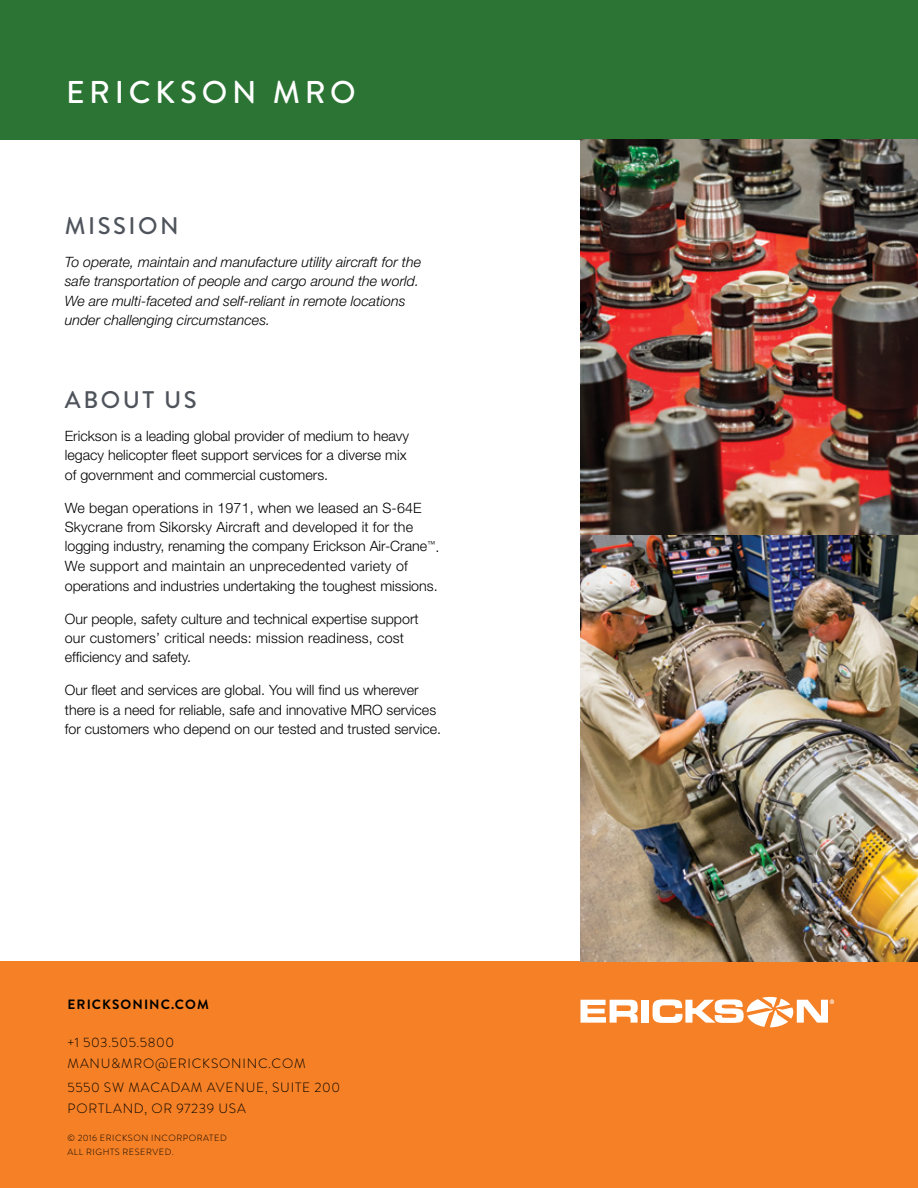
<style>
.page{position:relative;width:918px;height:1188px;background:#fff}
.page>*{position:absolute;margin:0;border:0;box-sizing:border-box;transform-origin:0 0}
.t1{font:500 31.5px "Brandon Grotesque";letter-spacing:.15em;color:#fff}
.t2{font:500 24px "Brandon Grotesque";letter-spacing:.1em;color:#4f545c}
.t3{font:300 14.25px/19.5px "Helvetica Neue";color:#000}
.t4{font:italic 300 14.25px/19.5px "Helvetica Neue";color:#000}
.t5{font:300 13.5px/21px "Brandon Grotesque";letter-spacing:.06em;color:#000}
.t6{font:700 13.5px "Brandon Grotesque";letter-spacing:.08em;color:#000}
.t7{font:300 9px/13.5px "Brandon Grotesque";letter-spacing:.06em;color:#000}
</style>
<div class="page">
<div style="left:0;top:0;width:918px;height:140px;background:#2b7434"></div>
<div style="left:0;top:962px;width:918px;height:226px;background:#f58025"></div>
<img style="left:580px;top:140px;width:338px;height:822px">
<svg style="left:580px;top:1000px;width:58px;height:23px"></svg>
<div style="left:642px;top:1000px;width:7px;height:23px;background:#fff"></div>
<svg style="left:653px;top:997px;width:181px;height:30px"></svg>
<h1 class="t1" style="left:66px;top:70px;width:291px">ERICKSON MRO</h1>
<h2 class="t2" style="left:65px;top:209px;width:115px">MISSION</h2>
<p class="t4" style="left:65px;top:251px;width:358px">To operate, maintain and manufacture utility aircraft for the safe transportation of people and cargo around the world.<br>We are multi-faceted and self-reliant in remote locations under challenging circumstances.</p>
<h2 class="t2" style="left:65px;top:383px;width:133px">ABOUT US</h2>
<p class="t3" style="left:65px;top:425px;width:346px">Erickson is a leading global provider of medium to heavy legacy helicopter fleet support services for a diverse mix of government and commercial customers.</p>
<p class="t3" style="left:65px;top:497px;width:376px">We began operations in 1971, when we leased an S-64E Skycrane from Sikorsky Aircraft and developed it for the logging industry, renaming the company Erickson Air-Crane<sup>™</sup>.<br>We support and maintain an unprecedented variety of operations and industries undertaking the toughest missions.</p>
<p class="t3" style="left:65px;top:608px;width:355px">Our people, safety culture and technical expertise support our customers’ critical needs: mission readiness, cost efficiency and safety.</p>
<p class="t3" style="left:65px;top:680px;width:378px">Our fleet and services are global. You will find us wherever there is a need for reliable, safe and innovative MRO services for customers who depend on our tested and trusted service.</p>
<p class="t6" style="left:68px;top:995px;width:143px">ERICKSONINC.COM</p>
<p class="t5" style="left:67px;top:1032px;width:240px">+1 503.505.5800<br>MANU&amp;MRO@ERICKSONINC.COM</p>
<p class="t5" style="left:67px;top:1077px;width:274px">5550 SW MACADAM AVENUE, SUITE 200<br>PORTLAND, OR 97239 USA</p>
<p class="t7" style="left:68px;top:1132px;width:161px">© 2016 ERICKSON INCORPORATED<br>ALL RIGHTS RESERVED.</p>
</div>
